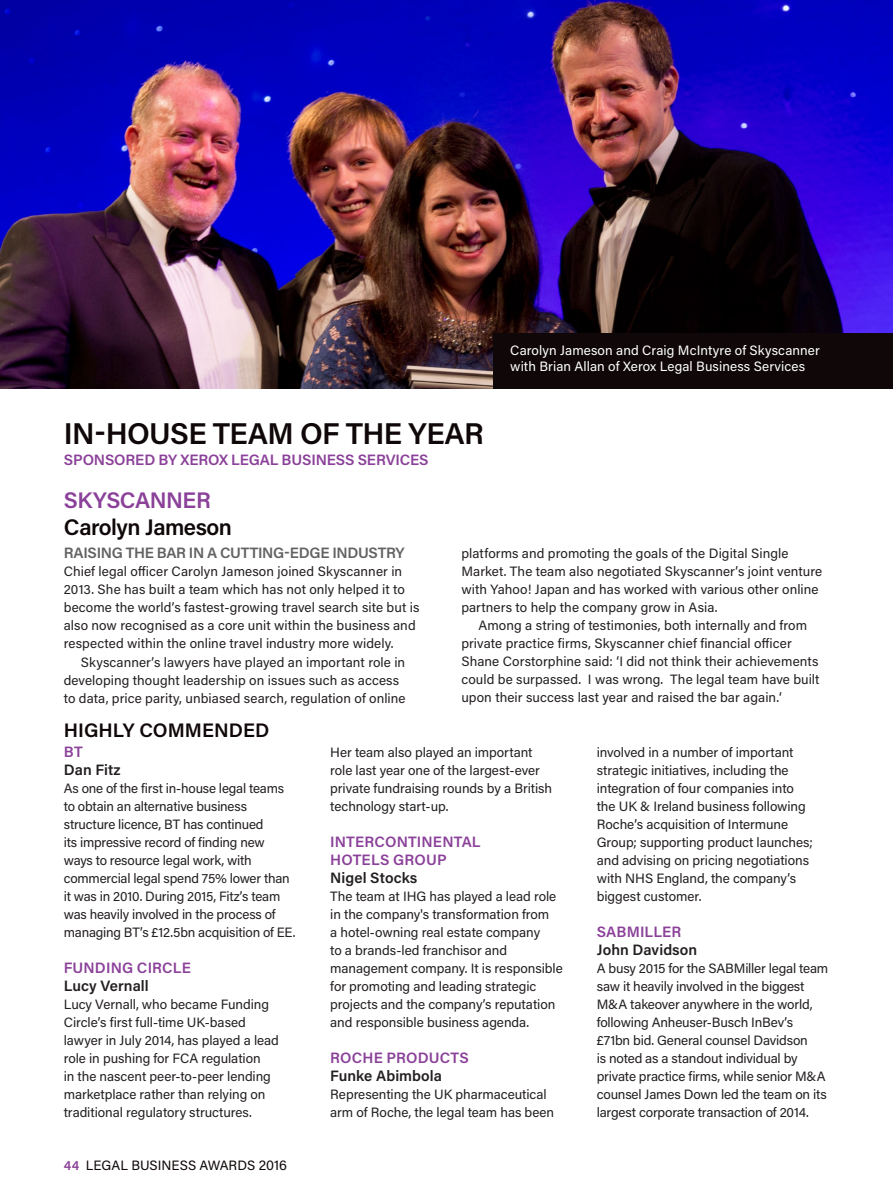
<style>
.page{position:relative;width:893px;height:1200px;background:#fff}
.page>*{position:absolute;margin:0;border:0;box-sizing:border-box;transform-origin:0 0}
.t1{font:600 30px "Acumin Pro";letter-spacing:-.02em;color:#0f0708}
.t2{font:600 22.5px "Acumin Pro";letter-spacing:-.025em;color:#0f0708}
.t3{font:600 22.5px "Acumin Pro";letter-spacing:-.02em;color:#8b4199}
.t4{font:600 19.5px "Acumin Pro";color:#0f0708}
.t5{font:600 15px/18px "Acumin Pro";letter-spacing:.01em;color:#8b4199}
.t6{font:600 15px "Acumin Pro";letter-spacing:.005em;color:#231f20}
.t7{font:600 15px "Acumin Pro";letter-spacing:-.01em;color:#8b4199}
.t8{font:600 15px "Acumin Pro";letter-spacing:-.02em;color:#636161}
.t9{font:13.5px/18px "Acumin Pro";letter-spacing:-.005em;color:#231f20}
.t10{font:13.5px/16.2px "Acumin Pro";letter-spacing:.005em;color:#fff}
.t11{font:13.5px "Acumin Pro";color:#0f0708}
.s1{font-weight:600;color:#8b4199}
</style>
<div class="page">
<img style="left:0;top:0;width:893px;height:388px">
<div style="left:493px;top:333px;width:400px;height:55px;background:#0f0708"></div>
<h1 class="t1" style="left:64px;top:412px;width:421px">IN-HOUSE TEAM OF THE YEAR</h1>
<p class="t7" style="left:64px;top:449px;width:366px">SPONSORED BY XEROX LEGAL BUSINESS SERVICES</p>
<h2 class="t3" style="left:64px;top:484px;width:148px">SKYSCANNER</h2>
<h2 class="t2" style="left:64px;top:511px;width:169px">Carolyn Jameson</h2>
<p class="t10" style="left:510px;top:342px;width:311px">Carolyn Jameson and Craig McIntyre of Skyscanner with Brian Allan of Xerox Legal Business Services</p>
<p class="t8" style="left:64px;top:542px;width:342px">RAISING THE BAR IN A CUTTING-EDGE INDUSTRY</p>
<p class="t9" style="left:64px;top:562px;width:357px">Chief legal officer Carolyn Jameson joined Skyscanner in 2013. She has built a team which has not only helped it to become the world’s fastest-growing travel search site but is also now recognised as a core unit within the business and respected within the online travel industry more widely.</p>
<p class="t9" style="left:64px;top:652px;width:343px;text-indent:17px">Skyscanner’s lawyers have played an important role in developing thought leadership on issues such as access to data, price parity, unbiased search, regulation of online</p>
<h3 class="t4" style="left:64px;top:716px;width:207px">HIGHLY COMMENDED</h3>
<p class="t9" style="left:461px;top:544px;width:362px">platforms and promoting the goals of the Digital Single Market. The team also negotiated Skyscanner’s joint venture with Yahoo! Japan and has worked with various other online partners to help the company grow in Asia.</p>
<p class="t9" style="left:461px;top:616px;width:360px;text-indent:17px">Among a string of testimonies, both internally and from private practice firms, Skyscanner chief financial officer Shane Corstorphine said: ‘I did not think their achievements could be surpassed. I was wrong. The legal team have built upon their success last year and raised the bar again.‘</p>
<p class="t5" style="left:64px;top:741px;width:20px">BT</p>
<p class="t6" style="left:64px;top:758px;width:58px">Dan Fitz</p>
<p class="t9" style="left:64px;top:778px;width:233px">As one of the first in-house legal teams to obtain an alternative business structure licence, BT has continued<br>its impressive record of finding new ways to resource legal work, with commercial legal spend 75% lower than it was in 2010. During 2015, Fitz’s team was heavily involved in the process of managing BT’s £12.5bn acquisition of EE.</p>
<p class="t5" style="left:64px;top:957px;width:129px">FUNDING CIRCLE</p>
<p class="t6" style="left:64px;top:974px;width:86px">Lucy Vernall</p>
<p class="t9" style="left:64px;top:994px;width:217px">Lucy Vernall, who became Funding Circle’s first full-time UK-based lawyer in July 2014, has played a lead role in pushing for FCA regulation<br>in the nascent peer-to-peer lending marketplace rather than relying on traditional regulatory structures.</p>
<p class="t11" style="left:64px;top:1155px;width:224px"><span class="s1">44</span> LEGAL BUSINESS AWARDS 2016</p>
<p class="t9" style="left:330px;top:742px;width:223px">Her team also played an important role last year one of the largest-ever private fundraising rounds by a British technology start-up.</p>
<p class="t5" style="left:330px;top:831px;width:152px">INTERCONTINENTAL<br>HOTELS GROUP</p>
<p class="t6" style="left:330px;top:866px;width:89px">Nigel Stocks</p>
<p class="t9" style="left:330px;top:886px;width:234px">The team at IHG has played a lead role in the company's transformation from<br>a hotel-owning real estate company<br>to a brands-led franchisor and management company. It is responsible for promoting and leading strategic projects and the company’s reputation and responsible business agenda.</p>
<p class="t5" style="left:330px;top:1047px;width:140px">ROCHE PRODUCTS</p>
<p class="t6" style="left:330px;top:1064px;width:113px">Funke Abimbola</p>
<p class="t9" style="left:330px;top:1084px;width:225px">Representing the UK pharmaceutical arm of Roche, the legal team has been</p>
<p class="t9" style="left:597px;top:742px;width:218px">involved in a number of important strategic initiatives, including the integration of four companies into the UK &amp; Ireland business following Roche’s acquisition of Intermune Group; supporting product launches; and advising on pricing negotiations with NHS England, the company’s biggest customer.</p>
<p class="t5" style="left:597px;top:921px;width:86px">SABMILLER</p>
<p class="t6" style="left:597px;top:938px;width:102px">John Davidson</p>
<p class="t9" style="left:597px;top:958px;width:233px">A busy 2015 for the SABMiller legal team saw it heavily involved in the biggest M&amp;A takeover anywhere in the world, following Anheuser-Busch InBev’s £71bn bid. General counsel Davidson<br>is noted as a standout individual by private practice firms, while senior M&amp;A counsel James Down led the team on its largest corporate transaction of 2014.</p>
</div>
